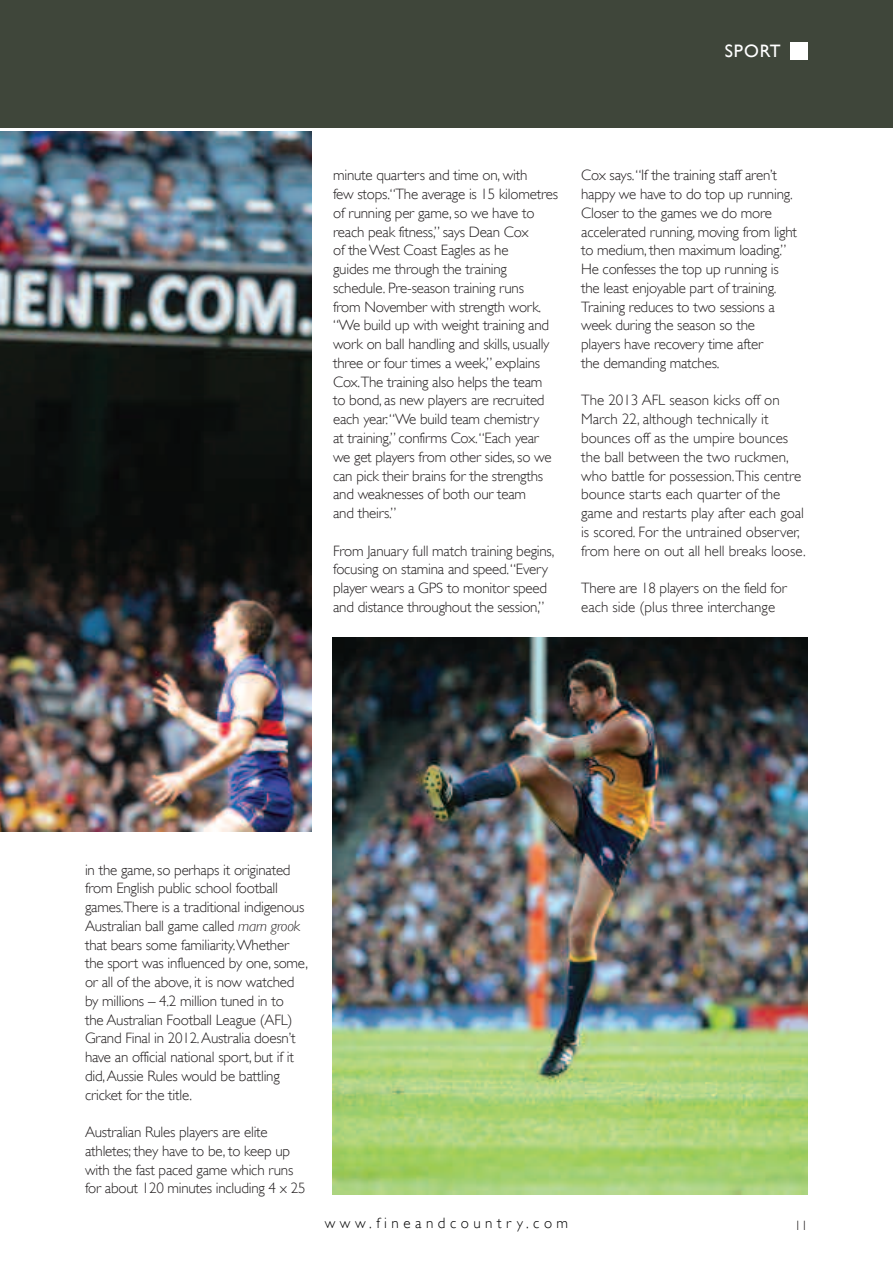
<style>
.page{position:relative;width:893px;height:1263px;background:#fff}
.page>*{position:absolute;margin:0;border:0;box-sizing:border-box;transform-origin:0 0}
.t1{font:18px "Gill Sans";letter-spacing:.05em;color:#fff}
.t2{font:300 15px/18.8px "Gill Sans";letter-spacing:-.015em;color:#231f20}
.t3{font:300 15px "Gill Sans";letter-spacing:.3em;color:#000}
.t4{font:300 13.5px "Gill Sans";color:#231f20}
.s1{font-style:italic}
</style>
<div class="page">
<div style="left:0;top:0;width:893px;height:128px;background:#3f463a"></div>
<img style="left:0;top:132px;width:311px;height:699px">
<div style="left:791px;top:43px;width:17px;height:17px;background:#fff"></div>
<img style="left:333px;top:638px;width:475px;height:556px">
<p class="t1" style="left:725px;top:41px;width:57px">SPORT</p>
<p class="t2" style="left:333px;top:166px;width:226px">minute quarters and time on, with<br>few stops.“The average is 15 kilometres of running per game, so we have to reach peak fitness,” says Dean Cox<br>of the West Coast Eagles as he<br>guides me through the training schedule. Pre-season training runs<br>from November with strength work. “We build up with weight training and work on ball handling and skills, usually three or four times a week,” explains Cox.The training also helps the team to bond, as new players are recruited each year.“We build team chemistry<br>at training,” confirms Cox.“Each year we get players from other sides, so we can pick their brains for the strengths and weaknesses of both our team<br>and theirs.”</p>
<p class="t2" style="left:333px;top:541px;width:223px">From January full match training begins, focusing on stamina and speed.“Every player wears a GPS to monitor speed and distance throughout the session,”</p>
<p class="t2" style="left:581px;top:166px;width:217px">Cox says.“If the training staff aren’t happy we have to do top up running.<br>Closer to the games we do more accelerated running, moving from light to medium, then maximum loading.” He confesses the top up running is the least enjoyable part of training.<br>Training reduces to two sessions a week during the season so the players have recovery time after<br>the demanding matches.</p>
<p class="t2" style="left:581px;top:391px;width:226px">The 2013 AFL season kicks off on March 22, although technically it bounces off as the umpire bounces the ball between the two ruckmen, who battle for possession.This centre bounce starts each quarter of the game and restarts play after each goal is scored. For the untrained observer, from here on out all hell breaks loose.</p>
<p class="t2" style="left:581px;top:579px;width:207px">There are 18 players on the field for each side (plus three interchange</p>
<p class="t2" style="left:85px;top:860px;width:224px">in the game, so perhaps it originated from English public school football games.There is a traditional indigenous Australian ball game called <span class="s1">marn grook </span>that bears some familiarity.Whether the sport was influenced by one, some, or all of the above, it is now watched by millions – 4.2 million tuned in to<br>the Australian Football League (AFL)<br>Grand Final in 2012.Australia doesn’t have an official national sport, but if it did,Aussie Rules would be battling cricket for the title.</p>
<p class="t2" style="left:85px;top:1123px;width:222px">Australian Rules players are elite athletes; they have to be, to keep up with the fast paced game which runs for about 120 minutes including 4 x 25</p>
<p class="t3" style="left:325px;top:1215px;width:245px">www.fineandcountry.com</p>
<p class="t4" style="left:794px;top:1218px;width:15px">11</p>
</div>
